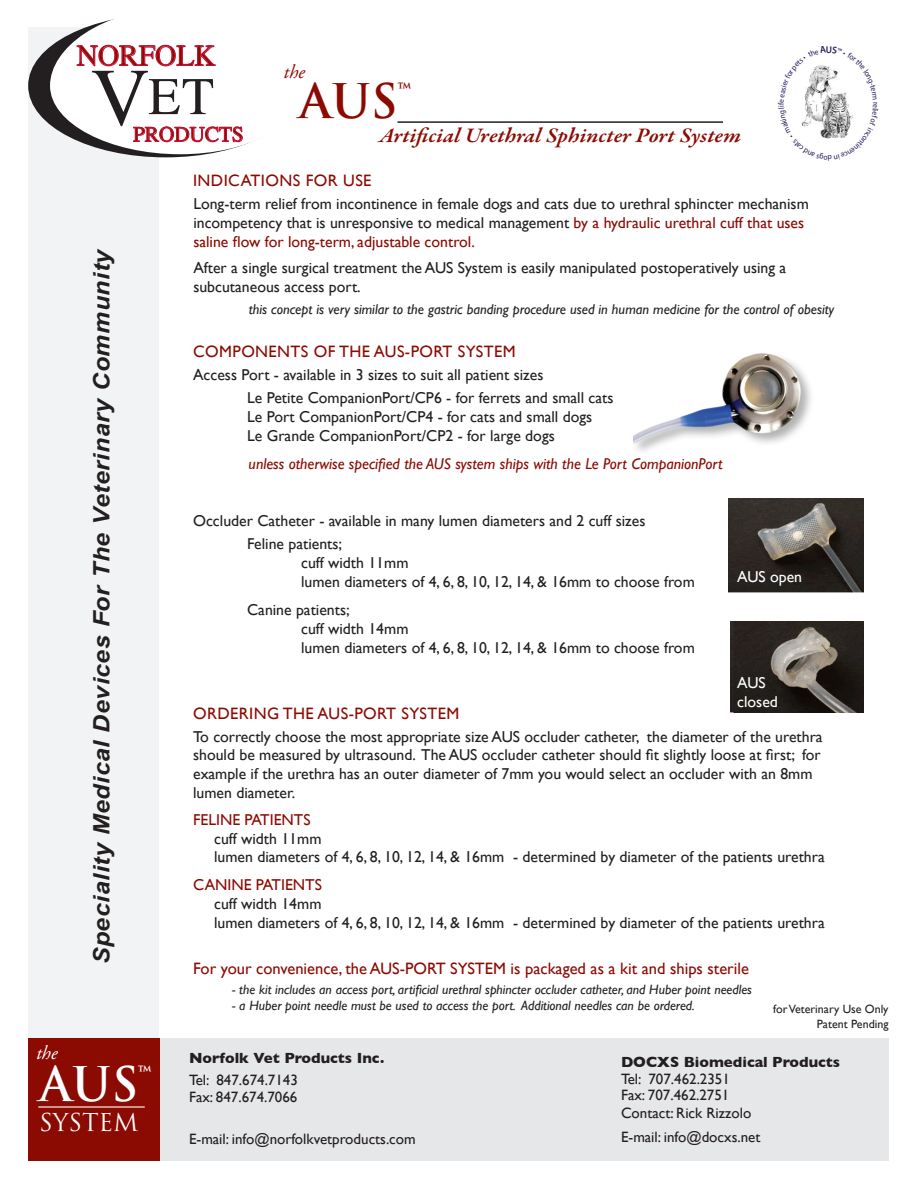
<style>
.page{position:relative;width:918px;height:1188px;background:#fff}
.page>*{position:absolute;margin:0;border:0;box-sizing:border-box;transform-origin:0 0}
.t1{font:52.95px "Times";color:#231f20}
.t2{font:700 46.5px "Trajan Pro";color:#8b0a02}
.t3{font:700 46.5px "Trajan Pro";color:#fff}
.t4{font:29.4px "Times";color:#8b0a02}
.t5{font:24px "Trajan";color:#fff}
.t6{font:italic 700 22.5px "Arial";letter-spacing:.025em;color:#231f20;scale:1.1 1}
.t7{font:21.15px "Times";color:#8b0a02}
.t8{font:italic 600 21px "Garamond Premr Pro";color:#8b0a02;scale:1.1 1}
.t9{font:italic 19.5px "Adobe Garamond Pro";color:#8b0a02}
.t10{font:italic 19.5px "Adobe Garamond Pro";color:#fff}
.t11{font:16.5px "Gill Sans";letter-spacing:.025em;color:#8b0a02}
.t12{font:16.5px "Gill Sans";color:#8b0a02}
.t13{font:15.75px/18.9px "Gill Sans";color:#231f20}
.t14{font:15.75px "Gill Sans";color:#8b0a02}
.t15{font:italic 15.75px "Gill Sans";color:#8b0a02}
.t16{font:15.75px "Gill Sans";color:#fff}
.t17{font:15px "Gill Sans";color:#231f20}
.t18{font:700 15px "Gill Sans";color:#231f20}
.t19{font:italic 14.25px "Gill Sans";color:#231f20}
.t20{font:italic 13.5px "Gill Sans";color:#231f20}
.t21{font:12px "Gill Sans";color:#231f20}
.s1{font-size:82.35px}
.s2{color:#8b0a02}
</style>
<div class="page">
<div style="left:28px;top:27px;width:131px;height:1019px;background:#f2f3f4"></div>
<div style="left:31px;top:17px;width:269px;height:137px;background:#231f20;border-radius:50%"></div>
<svg style="left:50px;top:17px;width:250px;height:137px"></svg>
<hr style="left:397px;top:121px;width:326px;height:2px;background:#231f20">
<div style="left:114px;top:1038px;width:775px;height:122px;background:#e6e7e9"></div>
<div style="left:28px;top:1038px;width:131px;height:123px;background:#8b0a02"></div>
<hr style="left:38px;top:1106px;width:107px;height:2px;background:#fff">
<img style="left:728px;top:499px;width:136px;height:93px">
<img style="left:730px;top:621px;width:134px;height:91px">
<img style="left:633px;top:353px;width:178px;height:97px">
<svg style="left:801px;top:65px;width:52px;height:74px"></svg>
<p class="t4" style="left:77px;top:28px;width:140px">NORFOLK</p>
<p class="t9" style="left:284px;top:60px;width:23px">the</p>
<p class="t2" style="left:299px;top:72px;width:113px">AUS™</p>
<p class="t1" style="left:91px;top:67px;width:125px"><span class="s1">V</span>ET</p>
<p class="t7" style="left:133px;top:115px;width:112px">PRODUCTS</p>
<p class="t8" style="left:379px;top:123px;width:330px">Artificial Urethral Sphincter Port System</p>
<p class="t6" style="left:87px;top:964px;width:653px;rotate:-90deg">Speciality Medical Devices For The Veterinary Community</p>
<p class="t10" style="left:36px;top:1041px;width:23px">the</p>
<p class="t3" style="left:40px;top:1055px;width:113px">AUS™</p>
<p class="t5" style="left:39px;top:1107px;width:101px">SYSTEM</p>
<p class="t11" style="left:193px;top:171px;width:180px">INDICATIONS FOR USE</p>
<p class="t13" style="left:193px;top:194px;width:617px">Long-term relief from incontinence in female dogs and cats due to urethral sphincter mechanism incompetency that is unresponsive to medical management <span class="s2">by a hydraulic urethral cuff that uses</span></p>
<p class="t14" style="left:193px;top:232px;width:283px">saline flow for long-term, adjustable control.</p>
<p class="t13" style="left:193px;top:258px;width:594px">After a single surgical treatment the AUS System is easily manipulated postoperatively using a subcutaneous access port.</p>
<p class="t19" style="left:249px;top:301px;width:587px">this concept is very similar to the gastric banding procedure used in human medicine for the control of obesity</p>
<p class="t11" style="left:193px;top:342px;width:324px">COMPONENTS OF THE AUS-PORT SYSTEM</p>
<p class="t13" style="left:193px;top:365px;width:352px">Access Port - available in 3 sizes to suit all patient sizes</p>
<p class="t13" style="left:247px;top:389px;width:368px">Le Petite CompanionPort/CP6 - for ferrets and small cats</p>
<p class="t13" style="left:247px;top:407px;width:347px">Le Port CompanionPort/CP4 - for cats and small dogs</p>
<p class="t13" style="left:247px;top:426px;width:309px">Le Grande CompanionPort/CP2 - for large dogs</p>
<p class="t15" style="left:249px;top:455px;width:475px">unless otherwise specified the AUS system ships with the Le Port CompanionPort</p>
<p class="t13" style="left:193px;top:511px;width:454px">Occluder Catheter - available in many lumen diameters and 2 cuff sizes</p>
<p class="t13" style="left:247px;top:534px;width:97px">Feline patients;</p>
<p class="t13" style="left:301px;top:553px;width:109px">cuff width 11mm</p>
<p class="t13" style="left:301px;top:572px;width:395px">lumen diameters of 4, 6, 8, 10, 12, 14, &amp; 16mm to choose from</p>
<p class="t13" style="left:247px;top:600px;width:104px">Canine patients;</p>
<p class="t13" style="left:301px;top:619px;width:109px">cuff width 14mm</p>
<p class="t13" style="left:301px;top:638px;width:395px">lumen diameters of 4, 6, 8, 10, 12, 14, &amp; 16mm to choose from</p>
<p class="t16" style="left:737px;top:567px;width:66px">AUS open</p>
<p class="t16" style="left:737px;top:674px;width:30px">AUS</p>
<p class="t16" style="left:737px;top:692px;width:42px">closed</p>
<p class="t11" style="left:193px;top:703px;width:268px">ORDERING THE AUS-PORT SYSTEM</p>
<p class="t13" style="left:193px;top:727px;width:631px">To correctly choose the most appropriate size AUS occluder catheter, the diameter of the urethra should be measured by ultrasound. The AUS occluder catheter should fit slightly loose at first; for example if the urethra has an outer diameter of 7mm you would select an occluder with an 8mm lumen diameter.</p>
<p class="t14" style="left:193px;top:810px;width:119px">FELINE PATIENTS</p>
<p class="t13" style="left:214px;top:829px;width:109px">cuff width 11mm</p>
<p class="t13" style="left:214px;top:848px;width:612px">lumen diameters of 4, 6, 8, 10, 12, 14, &amp; 16mm - determined by diameter of the patients urethra</p>
<p class="t14" style="left:193px;top:876px;width:130px">CANINE PATIENTS</p>
<p class="t13" style="left:214px;top:894px;width:109px">cuff width 14mm</p>
<p class="t13" style="left:214px;top:913px;width:612px">lumen diameters of 4, 6, 8, 10, 12, 14, &amp; 16mm - determined by diameter of the patients urethra</p>
<p class="t12" style="left:193px;top:959px;width:557px">For your convenience, the AUS-PORT SYSTEM is packaged as a kit and ships sterile</p>
<p class="t20" style="left:232px;top:981px;width:521px">- the kit includes an access port, artificial urethral sphincter occluder catheter, and Huber point needles</p>
<p class="t20" style="left:232px;top:998px;width:464px">- a Huber point needle must be used to access the port. Additional needles can be ordered.</p>
<p class="t21" style="left:773px;top:1002px;width:117px">for Veterinary Use Only</p>
<p class="t21" style="left:817px;top:1017px;width:73px">Patent Pending</p>
<p class="t18" style="left:189px;top:1046px;width:197px">Norfolk Vet Products Inc.</p>
<p class="t17" style="left:189px;top:1071px;width:110px">Tel: 847.674.7143</p>
<p class="t17" style="left:189px;top:1088px;width:110px">Fax: 847.674.7066</p>
<p class="t17" style="left:189px;top:1130px;width:228px">E-mail: info@norfolkvetproducts.com</p>
<p class="t18" style="left:621px;top:1050px;width:221px">DOCXS Biomedical Products</p>
<p class="t17" style="left:621px;top:1070px;width:110px">Tel: 707.462.2351</p>
<p class="t17" style="left:621px;top:1086px;width:110px">Fax: 707.462.2751</p>
<p class="t17" style="left:621px;top:1104px;width:132px">Contact: Rick Rizzolo</p>
<p class="t17" style="left:621px;top:1128px;width:141px">E-mail: info@docxs.net</p>
</div>
